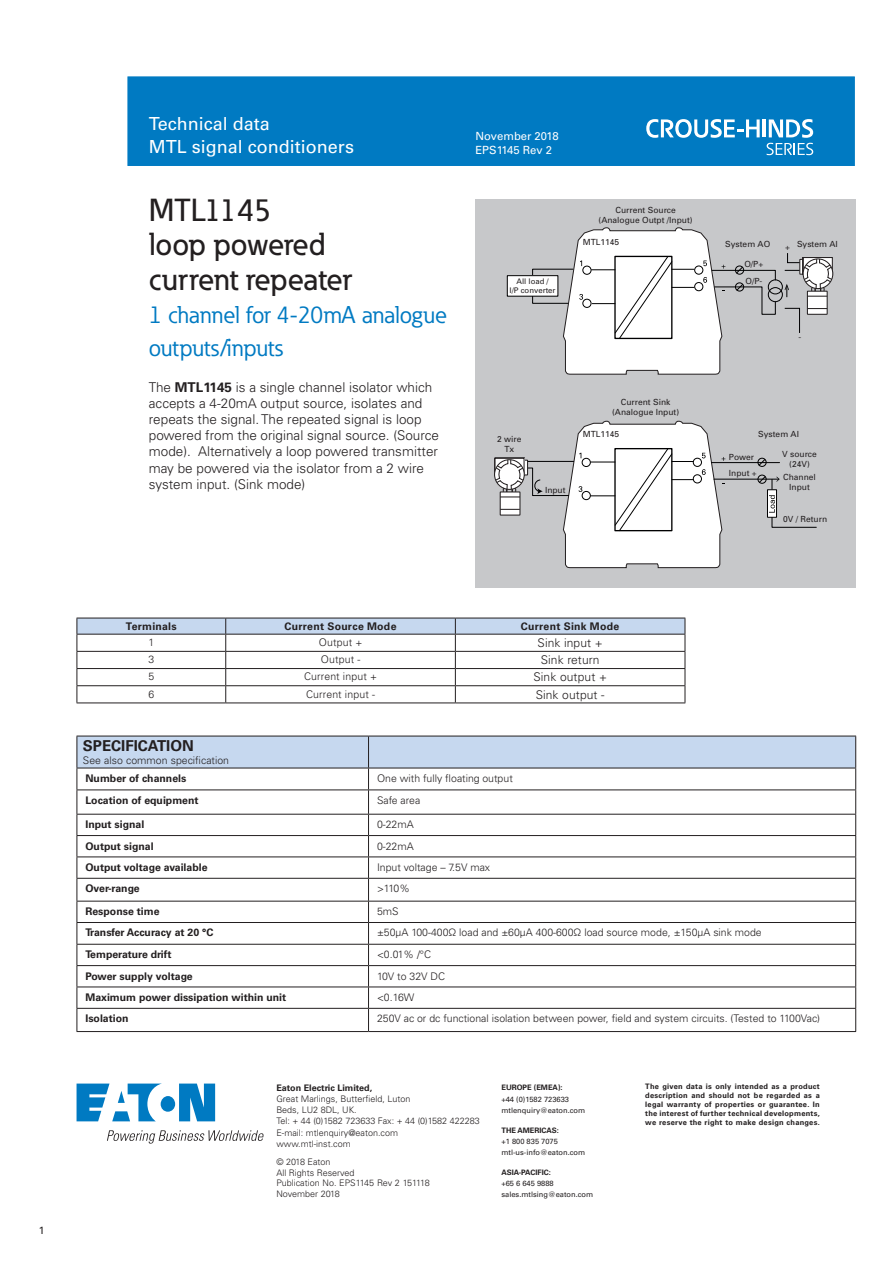
<style>
.page{position:relative;width:893px;height:1263px;background:#fff}
.page>*{position:absolute;margin:0;border:0;box-sizing:border-box;transform-origin:0 0}
.Front_Title_2{font:500 31.5px/34.5px "Eaton";letter-spacing:-.005em;color:#231f20}
.Front_Title_2-2{font:24px/33px "Eaton";letter-spacing:-.01em;color:#007ac2}
.t1{font:18px/23.2px "Univers LT Pro 55 Roman";color:#fff}
.Specification{font:700 15px "Univers LT Pro 65";color:#231f20}
.t2{font:300 13.5px/16.2px "Univers LT Pro 45";color:#231f20}
.Spec_parameter{font:300 12px "Univers LT Pro 45";letter-spacing:.01em;color:#231f20}
.t3{font:11.25px/14.2px "Univers LT Pro 55 Roman";color:#fff}
.Specification-2{font:300 10.5px "Univers LT Pro 45";color:#231f20}
.Spec_parameter-2{font:700 10.5px "Univers LT Pro 65";color:#231f20}
.Spec_parameter-3{font:300 10.5px "Univers LT Pro 45";letter-spacing:.015em;color:#231f20}
.Spec_parameter-4{font:700 10.5px "Univers LT Pro 65";letter-spacing:.025em;color:#231f20}
.Spec_parameter-5{font:700 10.5px "Univers LT Pro 65";letter-spacing:.03em;color:#231f20}
.t4{font:10.5px "Univers LT Pro 55 Roman";color:#231f20}
.t5{font:300 9px/11.2px "Univers LT Pro 45";color:#231f20}
.t6{font:700 9px "Univers LT Pro 65";color:#231f20}
.t7{font:8.4px/10.1px "Univers";color:#231f20;text-align:center}
.t8{font:7.8px "Univers";color:#231f20}
.t9{font:700 7.5px/9px "Univers LT Pro 65";letter-spacing:.025em;color:#231f20;text-align:justify}
.t10{font:7.5px/11.2px "Univers LT Pro 55 Roman";color:#231f20}
.t11{font:700 7.5px "Univers LT Pro 65";color:#231f20}
.s1{font-family:"Univers LT Pro 65";font-weight:700}
</style>
<div class="page">
<div style="left:128px;top:77px;width:727px;height:89px;background:#007ac2"></div>
<svg style="left:646px;top:119px;width:114px;height:19px"></svg>
<hr style="left:763px;top:119px;width:3px;height:18px;background:#fff">
<svg style="left:767px;top:119px;width:46px;height:36px"></svg>
<svg style="left:77px;top:1083px;width:138px;height:38px"></svg>
<svg style="left:107px;top:1130px;width:157px;height:13px"></svg>
<svg style="left:77px;top:736px;width:779px;height:295px"></svg>
<hr style="left:77px;top:1031px;width:292px;height:1px;background:#231f20">
<hr style="left:369px;top:1031px;width:487px;height:1px;background:#231f20">
<svg style="left:77px;top:618px;width:609px;height:84px"></svg>
<hr style="left:77px;top:702px;width:149px;height:1px;background:#231f20">
<hr style="left:226px;top:702px;width:229px;height:1px;background:#231f20">
<hr style="left:455px;top:702px;width:230px;height:1px;background:#231f20">
<div style="left:475px;top:199px;width:381px;height:389px;background:#c7c8ca"></div>
<hr style="left:711px;top:462px;width:68px;height:1px;background:#000001">
<hr style="left:714px;top:479px;width:65px;height:1px;background:#000001">
<svg style="left:772px;top:477px;width:7px;height:12px"></svg>
<svg style="left:494px;top:420px;width:231px;height:149px"></svg>
<div style="left:758px;top:458px;width:8px;height:9px;border:1px solid #000001;border-radius:50%"></div>
<svg style="left:758px;top:459px;width:8px;height:7px"></svg>
<div style="left:758px;top:475px;width:8px;height:9px;border:1px solid #000001;border-radius:50%"></div>
<svg style="left:758px;top:476px;width:8px;height:7px"></svg>
<div style="left:767px;top:490px;width:9px;height:27px;background:#fff"></div>
<div style="left:767px;top:489px;width:10px;height:29px;border:1px solid #000001"></div>
<svg style="left:769px;top:495px;width:48px;height:33px;background:#bcbdbf"></svg>
<svg style="left:532px;top:227px;width:244px;height:149px"></svg>
<div style="left:768px;top:280px;width:15px;height:14px;border:1px solid #000001;border-radius:50%"></div>
<div style="left:768px;top:287px;width:15px;height:15px;border:1px solid #000001;border-radius:50%"></div>
<div style="left:507px;top:276px;width:51px;height:20px;background:#fff"></div>
<div style="left:507px;top:275px;width:51px;height:21px;border:1px solid #000001"></div>
<div style="left:807px;top:291px;width:20px;height:23px;background:#fff"></div>
<div style="left:807px;top:291px;width:21px;height:24px;border:1px solid #231f20"></div>
<svg style="left:808px;top:308px;width:19px;height:1px"></svg>
<svg style="left:784px;top:308px;width:16px;height:26px"></svg>
<svg style="left:785px;top:252px;width:48px;height:45px"></svg>
<p class="t4" style="left:39px;top:1224px;width:7px">1</p>
<h3 class="t1" style="left:149px;top:112px;width:207px">Technical data<br>MTL signal conditioners</h3>
<p class="Front_Title_2" style="left:149px;top:192px;width:205px">MTL1145<br>loop powered current repeater</p>
<p class="Front_Title_2-2" style="left:149px;top:298px;width:300px">1 channel for 4-20mA analogue outputs/inputs</p>
<p class="t2" style="left:149px;top:379px;width:292px">The <span class="s1">MTL1145</span> is a single channel isolator which accepts a 4-20mA output source, isolates and repeats the signal. The repeated signal is loop powered from the original signal source. (Source mode). Alternatively a loop powered transmitter may be powered via the isolator from a 2 wire system input. (Sink mode)</p>
<p class="t3" style="left:475px;top:129px;width:85px">November 2018<br>EPS1145 Rev 2</p>
<p class="t7" style="left:598px;top:205px;width:96px">Current Source (Analogue Outpt /Input)</p>
<p class="t7" style="left:583px;top:236px;width:38px">MTL1145</p>
<p class="t7" style="left:725px;top:239px;width:46px">System AO</p>
<p class="t7" style="left:744px;top:259px;width:20px">O/P+</p>
<p class="t8" style="left:516px;top:276px;width:34px">All load /</p>
<p class="t7" style="left:745px;top:276px;width:18px">O/P-</p>
<p class="t8" style="left:510px;top:286px;width:47px">I/P converter</p>
<p class="t7" style="left:797px;top:239px;width:42px">System AI</p>
<p class="t7" style="left:785px;top:241px;width:6px">+</p>
<p class="t7" style="left:798px;top:332px;width:4px">-</p>
<p class="t7" style="left:612px;top:397px;width:69px">Current Sink (Analogue Input)</p>
<p class="t7" style="left:497px;top:433px;width:26px">2 wire<br>Tx</p>
<p class="t7" style="left:583px;top:429px;width:38px">MTL1145</p>
<p class="t7" style="left:545px;top:484px;width:22px">Input</p>
<p class="t7" style="left:758px;top:429px;width:42px">System AI</p>
<p class="t7" style="left:729px;top:449px;width:29px;line-height:16.4px;text-align:left">Power<br>Input +</p>
<p class="t7" style="left:782px;top:449px;width:36px">V source (24V)</p>
<p class="t7" style="left:783px;top:471px;width:34px">Channel<br>Input</p>
<p class="t7" style="left:783px;top:514px;width:46px">0V / Return</p>
<p class="Spec_parameter-4" style="left:126px;top:620px;width:52px">Terminals</p>
<p class="Spec_parameter-5" style="left:285px;top:620px;width:113px">Current Source Mode</p>
<p class="Spec_parameter-4" style="left:521px;top:620px;width:100px">Current Sink Mode</p>
<p class="Spec_parameter-3" style="left:148px;top:636px;width:7px">1</p>
<p class="Spec_parameter-3" style="left:319px;top:636px;width:45px">Output +</p>
<p class="Spec_parameter" style="left:538px;top:635px;width:67px">Sink input +</p>
<p class="Spec_parameter-3" style="left:148px;top:653px;width:7px">3</p>
<p class="Spec_parameter-3" style="left:321px;top:653px;width:41px">Output -</p>
<p class="Spec_parameter" style="left:541px;top:653px;width:60px">Sink return</p>
<p class="Spec_parameter-3" style="left:148px;top:670px;width:7px">5</p>
<p class="Spec_parameter-3" style="left:304px;top:670px;width:74px">Current input +</p>
<p class="Spec_parameter" style="left:533px;top:670px;width:75px">Sink output +</p>
<p class="Spec_parameter-3" style="left:148px;top:687px;width:7px">6</p>
<p class="Spec_parameter-3" style="left:306px;top:687px;width:70px">Current input -</p>
<p class="Spec_parameter" style="left:536px;top:687px;width:70px">Sink output -</p>
<p class="Specification" style="left:83px;top:737px;width:112px">SPECIFICATION</p>
<p class="Specification-2" style="left:83px;top:754px;width:148px">See also common specification</p>
<p class="Spec_parameter-2" style="left:85px;top:772px;width:102px">Number of channels</p>
<p class="Specification-2" style="left:377px;top:772px;width:137px">One with fully floating output</p>
<p class="Spec_parameter-2" style="left:85px;top:794px;width:115px">Location of equipment</p>
<p class="Specification-2" style="left:377px;top:794px;width:45px">Safe area</p>
<p class="Spec_parameter-2" style="left:85px;top:818px;width:60px">Input signal</p>
<p class="Specification-2" style="left:377px;top:818px;width:38px">0-22mA</p>
<p class="Spec_parameter-2" style="left:85px;top:839px;width:70px">Output signal</p>
<p class="Specification-2" style="left:377px;top:839px;width:38px">0-22mA</p>
<p class="Spec_parameter-2" style="left:85px;top:861px;width:124px">Output voltage available</p>
<p class="Specification-2" style="left:377px;top:861px;width:115px">Input voltage – 7.5V max</p>
<p class="Spec_parameter-2" style="left:85px;top:882px;width:56px">Over-range</p>
<p class="Specification-2" style="left:377px;top:882px;width:34px">&gt;110%</p>
<p class="Spec_parameter-2" style="left:85px;top:905px;width:76px">Response time</p>
<p class="Specification-2" style="left:377px;top:905px;width:23px">5mS</p>
<p class="Spec_parameter-2" style="left:85px;top:926px;width:129px">Transfer Accuracy at 20 °C</p>
<p class="Specification-2" style="left:377px;top:926px;width:386px">±50μA 100-400Ω load and ±60μA 400-600Ω load source mode, ±150μA sink mode</p>
<p class="Spec_parameter-2" style="left:85px;top:948px;width:88px">Temperature drift</p>
<p class="Specification-2" style="left:377px;top:948px;width:56px">&lt;0.01% /°C</p>
<p class="Spec_parameter-2" style="left:85px;top:970px;width:109px">Power supply voltage</p>
<p class="Specification-2" style="left:377px;top:969px;width:70px">10V to 32V DC</p>
<p class="Spec_parameter-2" style="left:85px;top:991px;width:202px">Maximum power dissipation within unit</p>
<p class="Specification-2" style="left:377px;top:991px;width:39px">&lt;0.16W</p>
<p class="Spec_parameter-2" style="left:85px;top:1012px;width:45px">Isolation</p>
<p class="Specification-2" style="left:377px;top:1012px;width:445px">250V ac or dc functional isolation between power, field and system circuits. (Tested to 1100Vac)</p>
<p class="t6" style="left:276px;top:1082px;width:97px">Eaton Electric Limited,</p>
<p class="t5" style="left:276px;top:1093px;width:205px">Great Marlings, Butterfield, Luton<br>Beds, LU2 8DL, UK.<br>Tel: + 44 (0)1582 723633 Fax: + 44 (0)1582 422283<br>E-mail: mtlenquiry@eaton.com<br>www.mtl-inst.com</p>
<p class="t5" style="left:276px;top:1156px;width:155px;line-height:10.8px">© 2018 Eaton<br>All Rights Reserved<br>Publication No. EPS1145 Rev 2 151118<br>November 2018</p>
<p class="t11" style="left:501px;top:1083px;width:63px">EUROPE (EMEA):</p>
<p class="t10" style="left:501px;top:1093px;width:85px">+44 (0)1582 723633 mtlenquiry@eaton.com</p>
<p class="t11" style="left:501px;top:1125px;width:59px">THE AMERICAS:</p>
<p class="t10" style="left:501px;top:1135px;width:85px">+1 800 835 7075 mtl-us-info@eaton.com</p>
<p class="t11" style="left:501px;top:1168px;width:51px">ASIA-PACIFIC:</p>
<p class="t10" style="left:501px;top:1178px;width:93px">+65 6 645 9888 sales.mtlsing@eaton.com</p>
<p class="t9" style="left:645px;top:1082px;width:176px">The given data is only intended as a product description and should not be regarded as a legal warranty of properties or guarantee. In the interest of further technical developments, we reserve the right to make design changes.</p>
</div>
